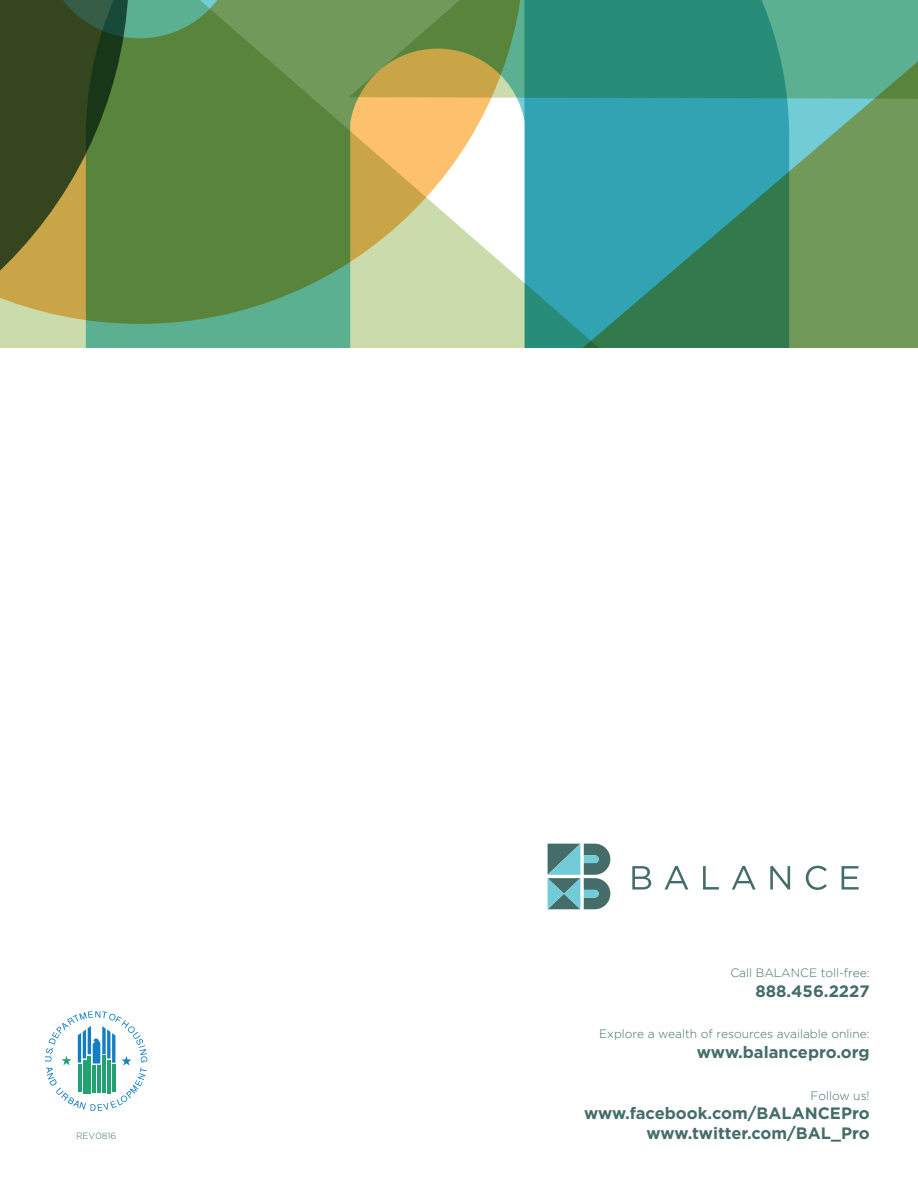
<style>
.page{position:relative;width:918px;height:1188px;background:#fff}
.page>*{position:absolute;margin:0;border:0;box-sizing:border-box;transform-origin:0 0}
.t1{font:700 16.5px "Gotham";color:#446d69}
.t2{font:300 12px "Gotham";color:#446d69}
.t3{font:300 9px "Gotham";color:#446c68}
</style>
<div class="page">
<svg style="left:789px;top:99px;width:129px;height:249px;background:#719d66"></svg>
<svg style="left:669px;top:99px;width:120px;height:249px;background:#328e7e"></svg>
<svg style="left:0;top:99px;width:669px;height:249px;background:#4aa8a4"></svg>
<svg style="left:0;top:0;width:525px;height:324px;background:#8ca568"></svg>
<svg style="left:0;top:0;width:129px;height:288px;background:#52612b"></svg>
<svg style="left:349px;top:0;width:569px;height:99px;background:#519871"></svg>
<svg style="left:548px;top:844px;width:62px;height:65px;background:#6fa0a1"></svg>
<svg style="left:632px;top:866px;width:19px;height:24px"></svg>
<svg style="left:665px;top:866px;width:23px;height:24px"></svg>
<svg style="left:703px;top:866px;width:16px;height:24px"></svg>
<svg style="left:732px;top:866px;width:24px;height:24px"></svg>
<svg style="left:770px;top:866px;width:20px;height:24px"></svg>
<svg style="left:806px;top:866px;width:21px;height:24px"></svg>
<svg style="left:842px;top:866px;width:17px;height:24px"></svg>
<svg style="left:45px;top:1011px;width:102px;height:100px"></svg>
<p class="t2" style="left:730px;top:966px;width:141px">Call BALANCE toll-free:</p>
<p class="t1" style="left:755px;top:980px;width:116px">888.456.2227</p>
<p class="t2" style="left:599px;top:1028px;width:272px">Explore a wealth of resources available online:</p>
<p class="t1" style="left:697px;top:1041px;width:174px">www.balancepro.org</p>
<p class="t2" style="left:811px;top:1089px;width:61px">Follow us!</p>
<p class="t1" style="left:584px;top:1103px;width:287px">www.facebook.com/BALANCEPro</p>
<p class="t3" style="left:76px;top:1131px;width:42px">REV0816</p>
<p class="t1" style="left:647px;top:1122px;width:225px">www.twitter.com/BAL_Pro</p>
</div>
